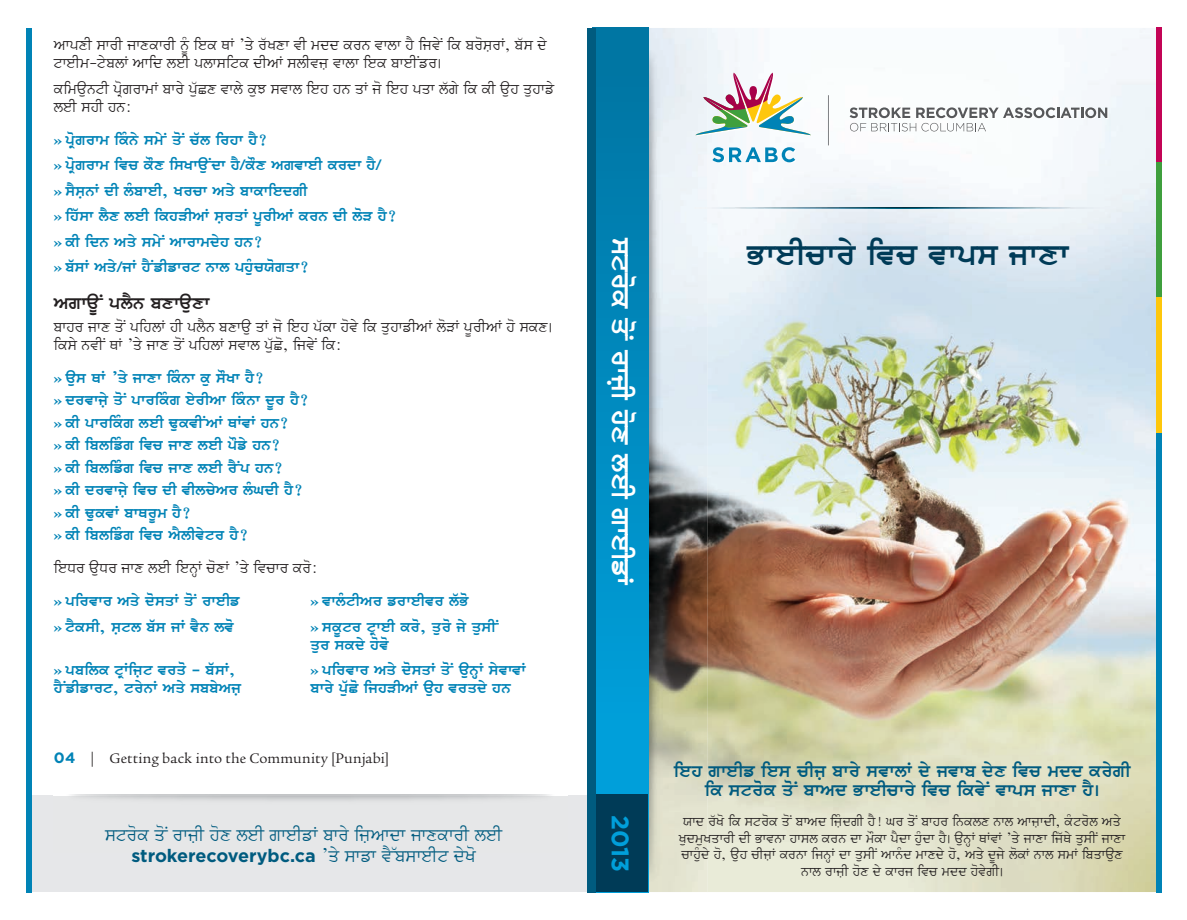
<style>
.page{position:relative;width:1187px;height:920px;background:#fff}
.page>*{position:absolute;margin:0;border:0;box-sizing:border-box;transform-origin:0 0}
.t1{font:700 31.5px "Samtol";color:#003b57}
.t2{font:700 27px "Samtol";color:#fff}
.t3{font:700 24px "Gotham";color:#009fda}
.t4{font:18px/21px "Samtol";color:#005b7f;text-align:center}
.t5{font:700 18px/19.5px "Samtol";color:#005b7f;text-align:center}
.t6{font:700 18px "Samtol";color:#231f20}
.t7{font:700 15px/22.5px "Samtol";color:#0083b6}
.t8{font:15px/18px "Samtol";color:#231f20}
.t9{font:15px "Legacy Serif Std";letter-spacing:.01em;color:#231f20}
.t10{font:13.5px/16.5px "Samtol";color:#231f20;text-align:center}
.s1{font-family:"Legacy Serif Std"}
.s2{font-family:"Gotham";font-weight:700;color:#0083b6}
.s3{font-family:"Gotham";font-weight:700}
</style>
<div class="page">
<div style="left:29px;top:795px;width:565px;height:97px;background:#e6e7e9"></div>
<hr style="left:29px;top:795px;width:564px;height:1px;background:#fff">
<img style="left:707px;top:28px;width:448px;height:864px">
<img style="left:589px;top:27px;width:118px;height:866px">
<svg style="left:596px;top:28px;width:52px;height:767px;background:#008abf"></svg>
<div style="left:27px;top:28px;width:5px;height:864px;background:#0083b6"></div>
<div style="left:593px;top:795px;width:55px;height:97px;background:#003b57"></div>
<div style="left:1155px;top:433px;width:6px;height:459px;background:#0083b6"></div>
<div style="left:1155px;top:28px;width:6px;height:135px;background:#c30456"></div>
<div style="left:1155px;top:163px;width:6px;height:135px;background:#3f9f3d"></div>
<div style="left:1155px;top:298px;width:6px;height:135px;background:#fec70c"></div>
<div style="left:587px;top:28px;width:9px;height:864px;background:#005b7f"></div>
<img style="left:707px;top:207px;width:404px;height:1px">
<svg style="left:694px;top:207px;width:13px;height:1px"></svg>
<hr style="left:829px;top:96px;width:1px;height:50px;background:#fff">
<svg style="left:695px;top:72px;width:117px;height:64px"></svg>
<hr style="left:828px;top:95px;width:1px;height:50px;background:#808285">
<svg style="left:849px;top:107px;width:259px;height:26px"></svg>
<svg style="left:712px;top:147px;width:84px;height:16px"></svg>
<p class="t8" style="left:54px;top:37px;width:494px">AFPXI SFRI JFXKFRI NUM IEK QF `QY RWKXF VI MDD KRN VFLF HYIJVYN IK BROSLRF, BWS DY<br>TFEIM-TYBLF AFID LEI PLFSITK DIAF SLIVJL VFLF IEK BFEINZR[</p>
<p class="t8" style="left:54px;top:81px;width:502px">KIMAUNTI PORGRFMF BFRY PUWCX VFLY KUJ SVFL IEH HN QF JO IEH PQF LWGY IK KI AUH QUHFZY<br>LEI SHI HN:</p>
<p class="t7" style="left:54px;top:128px;width:344px;line-height:25.5px"><span class="s1">»</span> PORGRFM IKMNYSMYN QON CWL IRHF HY?<br><span class="s1">»</span> PORGRFM IVC KOX ISKFAUNDF HY/KOX AGVFEI KRDF HY/ <span class="s1">»</span> SYSLNF DI LMBFEI, KRCF AQYBFKFIEDGI<br><span class="s1">»</span> IHWSF LYX LEI IKHVIAF SLRQF PURIAF KRN DI LOV HY? <span class="s1">»</span> KI IDN AQYSMYN AFRFMDYH HN?<br><span class="s1">»</span> BWSF AQY/JF HYNZIZFRT NFL PHUMCXOGQF?</p>
<p class="t6" style="left:54px;top:292px;width:157px">AGFAUN PLYN BXFAUXF</p>
<p class="t8" style="left:54px;top:318px;width:499px">BFHR JFX QON PIHLF HI PLYN BXFAU QF JO IEH PWKF HOVY IK QUHFZIAF LOVF PURIAF HO SKX[<br>IKSY NVIN QF `QY JFX QON PIHLF SVFL PUWCO, IJVYN IK:</p>
<p class="t7" style="left:54px;top:367px;width:256px"><span class="s1">»</span> AUS QF `QYJFXF IKMNF KUSOKF HY?<br><span class="s1">»</span> DRVFJLYQON PFRIKMG EYRIAF IKMNF DUR HY? <span class="s1">»</span> KI PFRIKMG LEI ZUKVINAF QFVF HN?<br><span class="s1">»</span> KI IBLIZMG IVC JFX LEI POZYHN?<br><span class="s1">»</span> KI IBLIZMG IVC JFX LEI RYNP HN?<br><span class="s1">»</span> KI DRVFJLYIVC DI VILCYAR LMGDI HY? <span class="s1">»</span> KI ZUKVF BFQRUM HY?<br><span class="s1">»</span> KI IBLIZMG IVC AYLIVYTR HY?</p>
<p class="t8" style="left:54px;top:560px;width:265px">IEDR AUDR JFX LEI IENHF COXF `QY IVCFR KRO:</p>
<p class="t7" style="left:54px;top:590px;width:187px"><span class="s1">»</span> PIRVFR AQYDOSQF QON RFEIZ</p>
<p class="t7" style="left:310px;top:590px;width:167px"><span class="s1">»</span> VFLMTIAR ZRFEIVR LWBO</p>
<p class="t7" style="left:54px;top:616px;width:189px"><span class="s1">»</span> TYKSI, SLTL BWS JF VYN LVO</p>
<p class="t7" style="left:310px;top:618px;width:189px;line-height:18px"><span class="s1">»</span> SKUTR TRFEI KRO, QUROJYQUSIN<br>QUR SKDYHOVO</p>
<p class="t7" style="left:54px;top:659px;width:183px"><span class="s1">»</span> PBILK TRFIJLT VRQO– BWSF,</p>
<p class="t7" style="left:310px;top:659px;width:217px"><span class="s1">»</span> PIRVFR AQYDOSQF QON AUNHF SYVFVF</p>
<p class="t7" style="left:54px;top:677px;width:189px">HYNZIZFRT, TRYNF AQYSBBYAJL</p>
<p class="t7" style="left:310px;top:677px;width:202px">BFRYPUWCOIJHVIAF AUH VRQDYHN</p>
<p class="t9" style="left:54px;top:750px;width:337px"><span class="s2">04</span> | Getting back into the Community [Punjabi]</p>
<p class="t4" style="left:105px;top:826px;width:399px">STROK QON RFJLI HOX LEI GFEIZF BFRY IJLAFDF JFXKFRI LEI <span class="s3">strokerecoverybc.ca</span> `QY SFZF VYWBSFEIT DYKO</p>
<h2 class="t2" style="left:637px;top:238px;width:349px;rotate:90deg">STROK QON RFJLI HOX LEI GFEIZF</h2>
<h1 class="t1" style="left:746px;top:236px;width:323px">BFEICFRYIVC VFPS JFXF</h1>
<h3 class="t3" style="left:636px;top:815px;width:59px;rotate:90deg">2013</h3>
<p class="t5" style="left:673px;top:762px;width:458px">IEH GFEIZ IES CIJL BFRYSVFLF DYJVFB DYX IVC MDD KRYGI<br>IK STROK QON BFAD BFEICFRYIVC IKVYN VFPS JFXF HY[</p>
<p class="t10" style="left:678px;top:814px;width:448px">XFD RWKO IK STROK QON BFAD IJLMDGI HY! GR QON BFHR INKLX NFL AFJLFDI, KMTROL AQY KUDMUKQFRI DI BFVNF HFSL KRN DF MOKF PYDF HUMDF HY[ AUNHF QFVF `QY JFXF IJWQY QUSIN JFXF CFHUMDY HO, AUH CIJLF KRNF IJNHF DF QUSIN AFNMD MFXDY HO, AQY DUJY LOKF NFL SMF IBQFAUX NFL RFJLI HOX DY KFRJ IVC MDD HOVYGI[</p>
</div>
